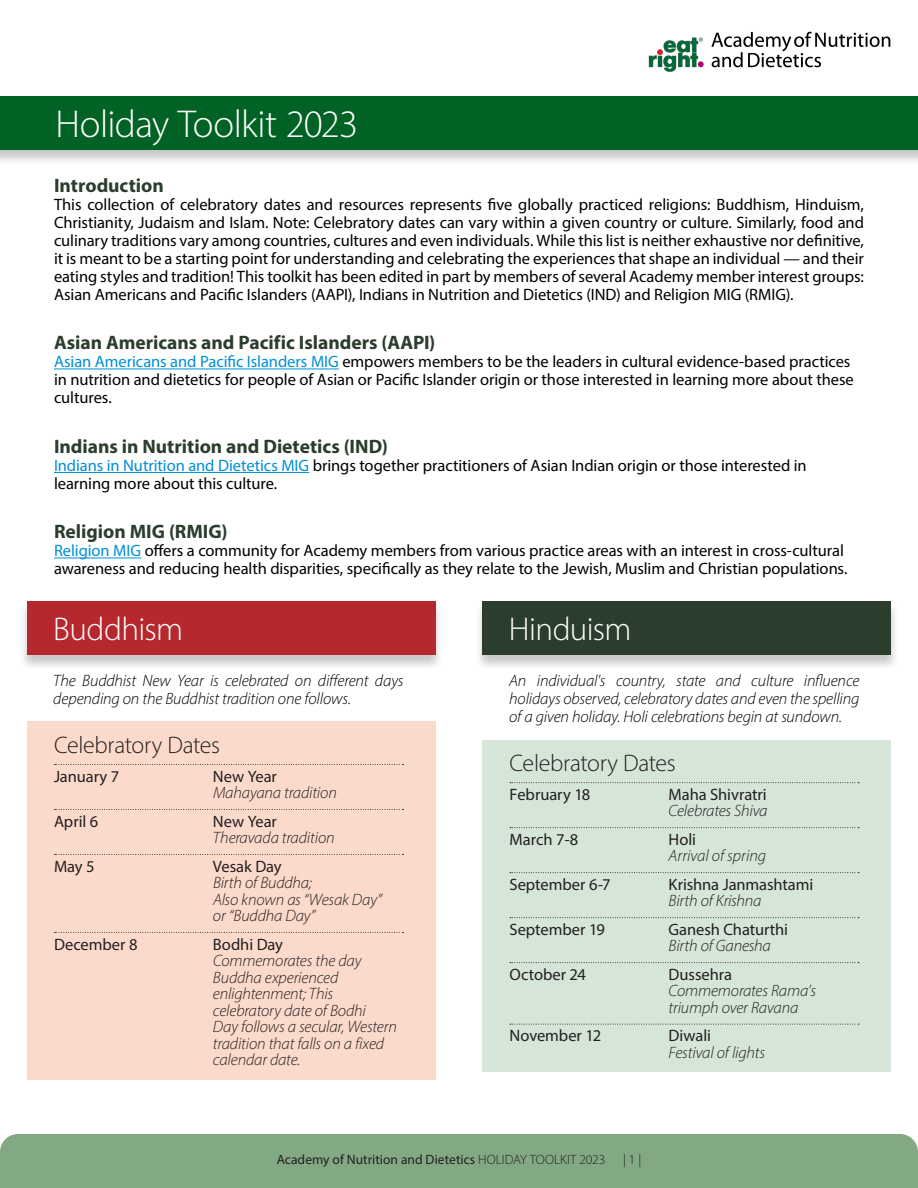
<style>
.page{position:relative;width:918px;height:1188px;background:#fff}
.page>*{position:absolute;margin:0;border:0;box-sizing:border-box;transform-origin:0 0}
.t1{font:300 39px "Myriad Pro";letter-spacing:-.015em;color:#fff}
.t2{font:300 33px "Myriad Pro";letter-spacing:-.02em;color:#fff}
.t3{font:300 24px "Myriad Pro";letter-spacing:-.015em;color:#231f20}
.t4{font:700 19.5px "Myriad Pro";color:#2b3e2e}
.t5{font:16.5px/18px "Myriad Pro";letter-spacing:-.005em;color:#000}
.t6{font:italic 300 16.5px/16.5px "Myriad Pro";letter-spacing:-.01em;color:#231f20}
.t7{font:italic 300 16.5px/18px "Myriad Pro";letter-spacing:-.01em;color:#000}
.t8{font:16.5px/16.5px "Myriad Pro";letter-spacing:-.005em;color:#231f20}
.t9{font:13.5px "Myriad Pro";letter-spacing:.005em;color:#231f20}
.t10{font:300 13.5px "Myriad Pro";color:#231f20}
.s1{color:#008fd5}
.s2{font-weight:400;font-style:normal}
.s3{font-weight:300;font-style:italic}
.s4{font-weight:300}
</style>
<div class="page">
<div style="left:0;top:1134px;width:918px;height:54px;background:#82a984"></div>
<div style="left:0;top:96px;width:918px;height:70px;background:#231f20;opacity:.25"></div>
<div style="left:0;top:96px;width:918px;height:54px;background:#006224"></div>
<hr style="left:54px;top:369px;width:285px;height:1px;background:#008fd5">
<hr style="left:54px;top:472px;width:255px;height:1px;background:#008fd5">
<hr style="left:54px;top:558px;width:87px;height:1px;background:#008fd5">
<img style="left:648px;top:31px;width:243px;height:41px">
<div style="left:27px;top:722px;width:408px;height:358px;background:#fcdacb"></div>
<svg style="left:54px;top:764px;width:349px;height:1px"></svg>
<svg style="left:54px;top:809px;width:349px;height:1px"></svg>
<svg style="left:54px;top:854px;width:349px;height:1px"></svg>
<svg style="left:54px;top:932px;width:349px;height:1px"></svg>
<div style="left:19px;top:600px;width:425px;height:71px;background:#231f20;opacity:.25"></div>
<div style="left:27px;top:601px;width:408px;height:54px;background:#b7282e"></div>
<div style="left:483px;top:740px;width:408px;height:331px;background:#d5e5d7"></div>
<svg style="left:510px;top:782px;width:349px;height:1px"></svg>
<svg style="left:510px;top:827px;width:349px;height:1px"></svg>
<svg style="left:510px;top:872px;width:349px;height:1px"></svg>
<svg style="left:510px;top:917px;width:349px;height:1px"></svg>
<svg style="left:510px;top:962px;width:349px;height:1px"></svg>
<svg style="left:510px;top:1024px;width:349px;height:1px"></svg>
<div style="left:474px;top:600px;width:425px;height:71px;background:#231f20;opacity:.25"></div>
<div style="left:483px;top:601px;width:408px;height:54px;background:#2b3e2e"></div>
<p class="t1" style="left:56px;top:100px;width:304px">Holiday Toolkit 2023</p>
<p class="t4" style="left:54px;top:173px;width:111px">Introduction</p>
<p class="t5" style="left:54px;top:195px;width:812px;text-align:justify">This collection of celebratory dates and resources represents five globally practiced religions: Buddhism, Hinduism, Christianity, Judaism and Islam. Note: Celebratory dates can vary within a given country or culture. Similarly, food and culinary traditions vary among countries, cultures and even individuals. While this list is neither exhaustive nor definitive, it is meant to be a starting point for understanding and celebrating the experiences that shape an individual — and their eating styles and tradition! This toolkit has been edited in part by members of several Academy member interest groups:<br>Asian Americans and Pacific Islanders (AAPI), Indians in Nutrition and Dietetics (IND) and Religion MIG (RMIG).</p>
<p class="t4" style="left:54px;top:330px;width:383px">Asian Americans and Pacific Islanders (AAPI)</p>
<p class="t5" style="left:54px;top:353px;width:801px"><span class="s1">Asian Americans and Pacific Islanders MIG</span> empowers members to be the leaders in cultural evidence-based practices in nutrition and dietetics for people of Asian or Pacific Islander origin or those interested in learning more about these cultures.</p>
<p class="t4" style="left:54px;top:434px;width:335px">Indians in Nutrition and Dietetics (IND)</p>
<p class="t5" style="left:54px;top:456px;width:754px"><span class="s1">Indians in Nutrition and Dietetics MIG</span> brings together practitioners of Asian Indian origin or those interested in learning more about this culture.</p>
<p class="t4" style="left:54px;top:519px;width:175px">Religion MIG (RMIG)</p>
<p class="t5" style="left:54px;top:542px;width:795px"><span class="s1">Religion MIG</span> offers a community for Academy members from various practice areas with an interest in cross-cultural awareness and reducing health disparities, specifically as they relate to the Jewish, Muslim and Christian populations.</p>
<p class="t2" style="left:53px;top:609px;width:131px">Buddhism</p>
<p class="t7" style="left:53px;top:671px;width:352px">The Buddhist New Year is celebrated on different days depending on the Buddhist tradition one follows.</p>
<p class="t3" style="left:54px;top:731px;width:168px">Celebratory Dates</p>
<p class="t8" style="left:54px;top:768px;width:67px">January 7</p>
<p class="t6" style="left:213px;top:768px;width:125px"><span class="s2">New Year<br></span>Mahayana tradition</p>
<p class="t8" style="left:54px;top:813px;width:46px">April 6</p>
<p class="t6" style="left:213px;top:813px;width:123px"><span class="s2">New Year<br></span>Theravada tradition</p>
<p class="t8" style="left:54px;top:857px;width:42px">May 5</p>
<p class="t6" style="left:213px;top:858px;width:171px"><span class="s2">Vesak Day<br></span>Birth of Buddha;<br>Also known as “Wesak Day” or “Buddha Day”</p>
<p class="t8" style="left:54px;top:935px;width:85px">December 8</p>
<p class="t6" style="left:213px;top:936px;width:185px"><span class="s2">Bodhi Day<br></span>Commemorates the day<br>Buddha experienced enlightenment; This celebratory date of Bodhi<br>Day follows a secular, Western tradition that falls on a fixed calendar date.</p>
<p class="t2" style="left:509px;top:610px;width:124px">Hinduism</p>
<p class="t7" style="left:509px;top:671px;width:352px;text-align:justify">An individual's country, state and culture influence holidays observed, celebratory dates and even the spelling of a given holiday. Holi celebrations begin at sundown.</p>
<p class="t3" style="left:510px;top:749px;width:168px">Celebratory Dates</p>
<p class="t8" style="left:510px;top:786px;width:82px">February 18</p>
<p class="t6" style="left:669px;top:786px;width:100px"><span class="s2">Maha Shivratri<br></span>Celebrates Shiva</p>
<p class="t8" style="left:510px;top:831px;width:70px">March 7-8</p>
<p class="t6" style="left:669px;top:831px;width:99px"><span class="s2">Holi<br></span>Arrival of spring</p>
<p class="t8" style="left:510px;top:876px;width:102px">September 6-7</p>
<p class="t8" style="left:669px;top:876px;width:146px">Krishna Janmashtami<br><span class="s3">Birth of Krishna</span></p>
<p class="t8" style="left:510px;top:921px;width:97px">September 19</p>
<p class="t8" style="left:669px;top:921px;width:121px">Ganesh Chaturthi<br><span class="s3">Birth of Ganesha</span></p>
<p class="t8" style="left:510px;top:966px;width:78px">October 24</p>
<p class="t6" style="left:669px;top:966px;width:149px"><span class="s2">Dussehra<br></span>Commemorates Rama’s triumph over Ravana</p>
<p class="t8" style="left:510px;top:1027px;width:93px">November 12</p>
<p class="t6" style="left:669px;top:1027px;width:98px"><span class="s2">Diwali<br></span>Festival of lights</p>
<p class="t9" style="left:277px;top:1152px;width:330px">Academy of Nutrition and Dietetics <span class="s4">HOLIDAY TOOLKIT 2023</span></p>
<p class="t10" style="left:623px;top:1152px;width:20px">| 1 |</p>
</div>
